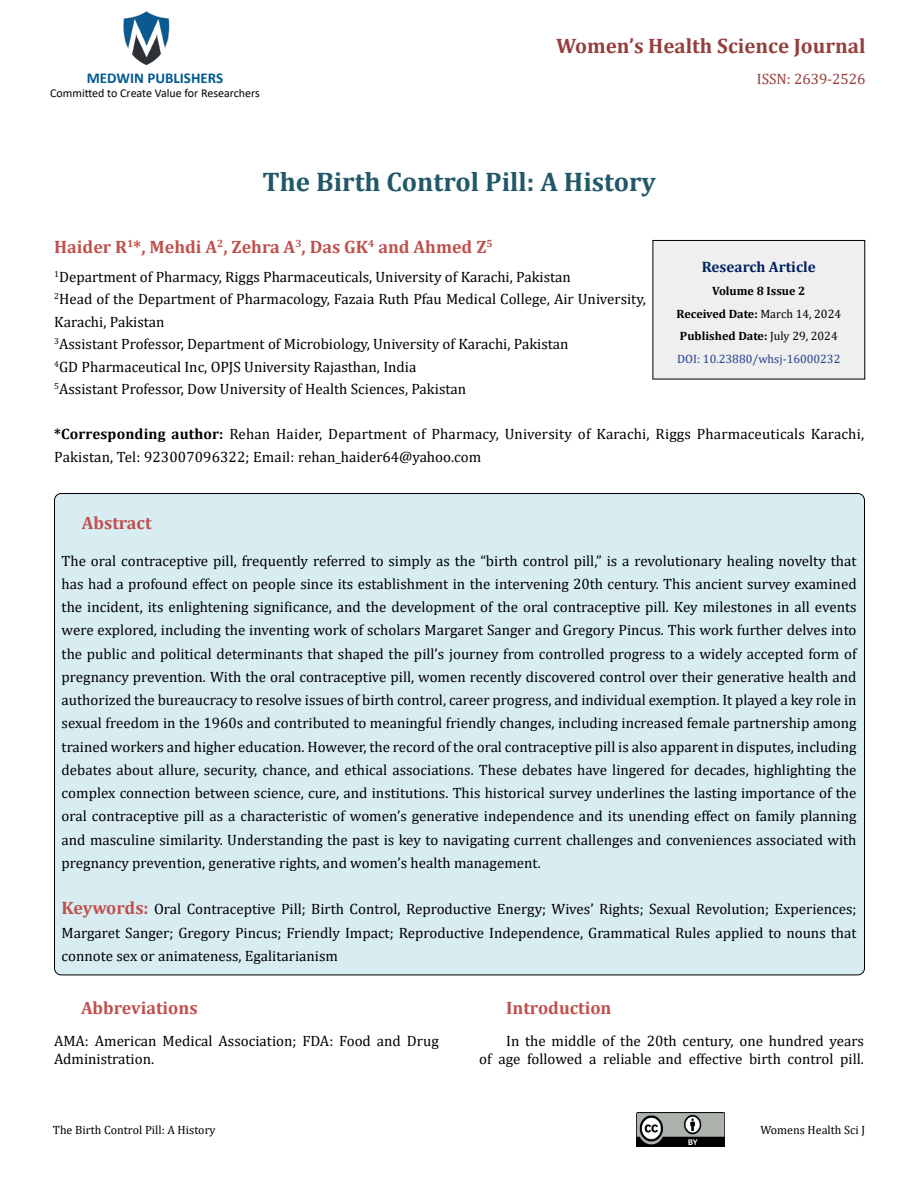
<style>
.page{position:relative;width:918px;height:1188px;background:#fff}
.page>*{position:absolute;margin:0;border:0;box-sizing:border-box;transform-origin:0 0}
.t1{font:700 27px "Cambria";color:#215868}
.t2{font:700 21px "Cambria";color:#953f3c}
.t3{font:700 18px "Cambria";color:#c0504d}
.t4{font:700 15.15px "Cambria";color:#002060}
.t5{font:15px/23.2px "Cambria";color:#000}
.t6{font:700 15px "Calibri";color:#005991}
.t7{font:15px "Cambria";color:#953f3c}
.t8{font:700 12.15px/22.6px "Cambria";color:#000;text-align:center}
.t9{font:12px "Cambria";color:#000}
.t10{font:12px "Calibri";color:#000}
.s1{font-weight:700}
.s2{font-weight:400}
.s3{font-weight:400;color:#25408f}
.s4{font-weight:700;font-size:18px;color:#c0504d}
</style>
<div class="page">
<img style="left:123px;top:11px;width:47px;height:55px">
<img style="left:636px;top:1113px;width:89px;height:33px">
<div style="left:653px;top:240px;width:212px;height:139px;background:#efefef"></div>
<div style="left:653px;top:240px;width:212px;height:139px;border:1px solid #000"></div>
<div style="left:54px;top:494px;width:810px;height:481px;background:#d8edf2;border-radius:7px"></div>
<h2 class="t2" style="left:556px;top:31px;width:311px">Women’s Health Science Journal</h2>
<p class="t6" style="left:87px;top:67px;width:138px">MEDWIN PUBLISHERS</p>
<p class="t7" style="left:757px;top:71px;width:110px">ISSN: 2639-2526</p>
<p class="t10" style="left:50px;top:85px;width:211px">Committed to Create Value for Researchers</p>
<h1 class="t1" style="left:263px;top:163px;width:395px">The Birth Control Pill: A History</h1>
<p class="t3" style="left:54px;top:234px;width:440px">Haider R<sup>1</sup>*, Mehdi A<sup>2</sup>, Zehra A<sup>3</sup>, Das GK<sup>4</sup> and Ahmed Z<sup>5</sup></p>
<p class="t5" style="left:54px;top:265px;width:593px;line-height:22.5px"><sup>1</sup>Department of Pharmacy, Riggs Pharmaceuticals, University of Karachi, Pakistan<br><sup>2</sup>Head of the Department of Pharmacology, Fazaia Ruth Pfau Medical College, Air University, Karachi, Pakistan<br><sup>3</sup>Assistant Professor, Department of Microbiology, University of Karachi, Pakistan<br><sup>4</sup>GD Pharmaceutical Inc, OPJS University Rajasthan, India<br><sup>5</sup>Assistant Professor, Dow University of Health Sciences, Pakistan</p>
<p class="t5" style="left:54px;top:423px;width:811px;line-height:22.5px"><span class="s1">*Corresponding author:</span> Rehan Haider, Department of Pharmacy, University of Karachi, Riggs Pharmaceuticals Karachi,<br>Pakistan, Tel: 923007096322; Email: rehan_haider64@yahoo.com</p>
<p class="t4" style="left:702px;top:256px;width:115px">Research Article</p>
<p class="t8" style="left:677px;top:279px;width:166px">Volume 8 Issue 2<br>Received Date: <span class="s2">March 14, 2024<br></span>Published Date: <span class="s2">July 29, 2024<br></span><span class="s3">DOI: 10.23880/whsj-16000232</span></p>
<p class="t3" style="left:82px;top:510px;width:71px">Abstract</p>
<p class="t5" style="left:62px;top:549px;width:797px;text-align:justify">The oral contraceptive pill, frequently referred to simply as the “birth control pill,” is a revolutionary healing novelty that has had a profound effect on people since its establishment in the intervening 20th century. This ancient survey examined the incident, its enlightening significance, and the development of the oral contraceptive pill. Key milestones in all events were explored, including the inventing work of scholars Margaret Sanger and Gregory Pincus. This work further delves into the public and political determinants that shaped the pill’s journey from controlled progress to a widely accepted form of pregnancy prevention. With the oral contraceptive pill, women recently discovered control over their generative health and authorized the bureaucracy to resolve issues of birth control, career progress, and individual exemption. It played a key role in sexual freedom in the 1960s and contributed to meaningful friendly changes, including increased female partnership among trained workers and higher education. However, the record of the oral contraceptive pill is also apparent in disputes, including debates about allure, security, chance, and ethical associations. These debates have lingered for decades, highlighting the complex connection between science, cure, and institutions. This historical survey underlines the lasting importance of the oral contraceptive pill as a characteristic of women’s generative independence and its unending effect on family planning and masculine similarity. Understanding the past is key to navigating current challenges and conveniences associated with pregnancy prevention, generative rights, and women’s health management.</p>
<p class="t5" style="left:62px;top:898px;width:796px;text-align:justify"><span class="s4">Keywords:</span> Oral Contraceptive Pill; Birth Control, Reproductive Energy; Wives’ Rights; Sexual Revolution; Experiences; Margaret Sanger; Gregory Pincus; Friendly Impact; Reproductive Independence, Grammatical Rules applied to nouns that connote sex or animateness, Egalitarianism</p>
<p class="t3" style="left:81px;top:995px;width:118px">Abbreviations</p>
<p class="t5" style="left:54px;top:1032px;width:386px;line-height:18px">AMA: American Medical Association; FDA: Food and Drug<br>Administration.</p>
<p class="t3" style="left:506px;top:995px;width:107px">Introduction</p>
<p class="t5" style="left:479px;top:1032px;width:386px;line-height:18px;text-align:right">In the middle of the 20th century, one hundred years<br>of age followed a reliable and effective birth control pill.</p>
<p class="t9" style="left:53px;top:1123px;width:164px">The Birth Control Pill: A History</p>
<p class="t9" style="left:761px;top:1123px;width:106px">Womens Health Sci J</p>
</div>
